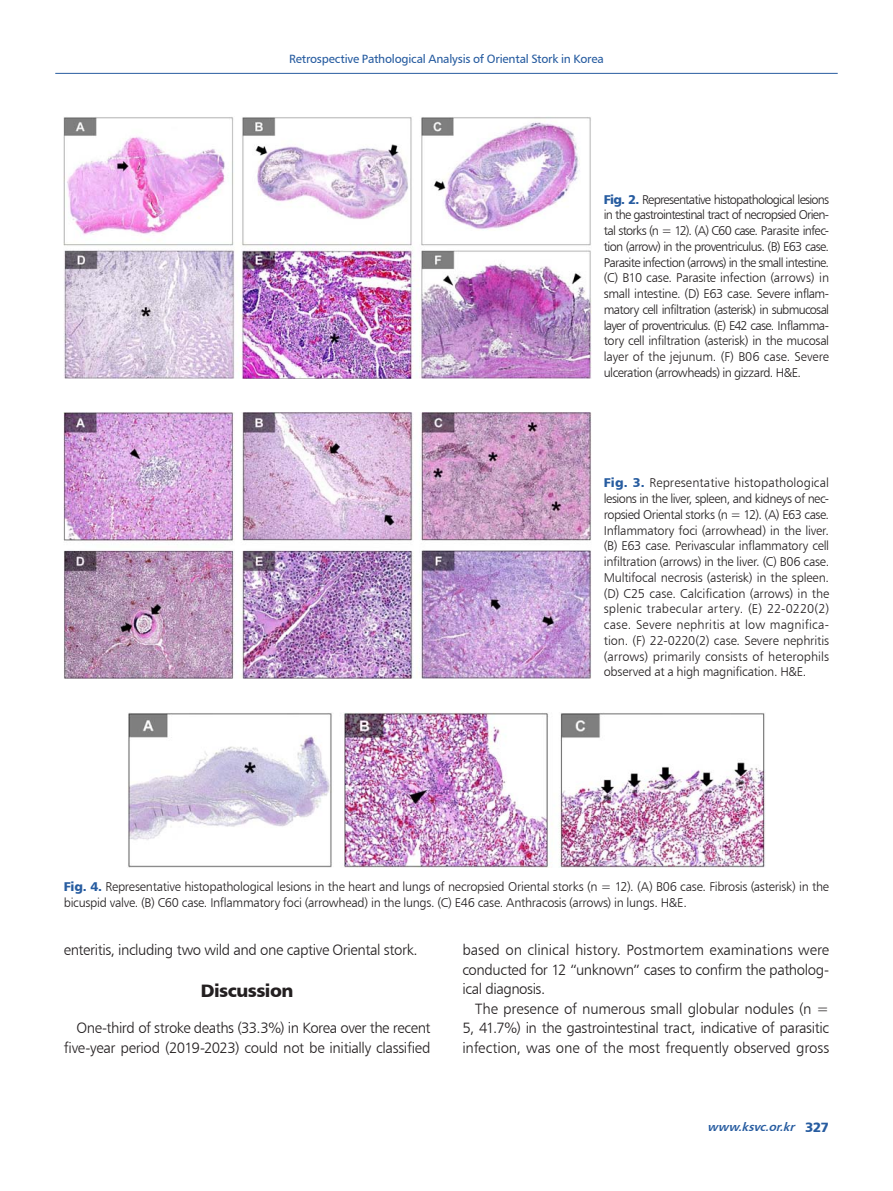
<style>
.page{position:relative;width:893px;height:1191px;background:#fff}
.page>*{position:absolute;margin:0;border:0;box-sizing:border-box;transform-origin:0 0}
.t1{font:18px "Humanist 777 BT Black B";letter-spacing:-.03em;color:#231f20}
.t2{font:15px/19.5px "Humanist 777 BT Light B";letter-spacing:-.02em;color:#231f20;text-align:right}
.t3{font:12.75px/15.8px "Humanist 777 BT Light B";letter-spacing:-.02em;color:#231f20;text-align:justify}
.t4{font:12px "Humanist 777 BT Roman B";letter-spacing:-.015em;color:#275ca0}
.t5{font:italic 12px "Humanist 777 BT Bold B";color:#275ca0}
.s1{font-family:"Humanist 777 BT Black B";color:#275ca0}
.s2{font-family:"Humanist 777 BT Black B";font-style:normal;font-size:13.5px}
</style>
<div class="page">
<hr style="left:55px;top:73px;width:783px;height:1px;background:#275ca0">
<img style="left:64px;top:117px;width:527px;height:262px">
<img style="left:64px;top:413px;width:527px;height:265px">
<img style="left:128px;top:712px;width:637px;height:155px">
<p class="t4" style="left:289px;top:51px;width:316px">Retrospective Pathological Analysis of Oriental Stork in Korea</p>
<p class="t3" style="left:604px;top:191px;width:227px"><span class="s1">Fig. 2.</span> Representative histopathological lesions in the gastrointestinal tract of necropsied Orien&shy;tal storks (n = 12). (A) C60 case. Parasite infec&shy;tion (arrow) in the proventriculus. (B) E63 case.<br>Parasite infection (arrows) in the small intestine. (C) B10 case. Parasite infection (arrows) in small intestine. (D) E63 case. Severe inflam&shy;matory cell infiltration (asterisk) in submucosal layer of proventriculus. (E) E42 case. Inflamma&shy;tory cell infiltration (asterisk) in the mucosal layer of the jejunum. (F) B06 case. Severe ulceration (arrowheads) in gizzard. H&amp;E.</p>
<p class="t3" style="left:604px;top:475px;width:227px"><span class="s1">Fig. 3.</span> Representative histopathological lesions in the liver, spleen, and kidneys of nec&shy;ropsied Oriental storks (n = 12). (A) E63 case.<br>Inflammatory foci (arrowhead) in the liver. (B) E63 case. Perivascular inflammatory cell infiltration (arrows) in the liver. (C) B06 case.<br>Multifocal necrosis (asterisk) in the spleen. (D) C25 case. Calcification (arrows) in the splenic trabecular artery. (E) 22-0220(2) case. Severe nephritis at low magnifica&shy;tion. (F) 22-0220(2) case. Severe nephritis (arrows) primarily consists of heterophils observed at a high magnification. H&amp;E.</p>
<p class="t3" style="left:64px;top:878px;width:767px"><span class="s1">Fig. 4.</span> Representative histopathological lesions in the heart and lungs of necropsied Oriental storks (n = 12). (A) B06 case. Fibrosis (asterisk) in the bicuspid valve. (B) C60 case. Inflammatory foci (arrowhead) in the lungs. (C) E46 case. Anthracosis (arrows) in lungs. H&amp;E.</p>
<p class="t2" style="left:64px;top:940px;width:355px">enteritis, including two wild and one captive Oriental stork.</p>
<p class="t1" style="left:201px;top:979px;width:94px">Discussion</p>
<p class="t2" style="left:64px;top:1018px;width:368px">One-third of stroke deaths (33.3%) in Korea over the recent five-year period (2019-2023) could not be initially classified</p>
<p class="t2" style="left:462px;top:940px;width:368px">based on clinical history. Postmortem examinations were</p>
<p class="t2" style="left:462px;top:959px;width:368px">conducted for 12 “unknown” cases to confirm the patholog-</p>
<p class="t2" style="left:462px;top:979px;width:84px">ical diagnosis.</p>
<p class="t2" style="left:475px;top:998px;width:355px">The presence of numerous small globular nodules (n =</p>
<p class="t2" style="left:462px;top:1018px;width:368px">5, 41.7%) in the gastrointestinal tract, indicative of parasitic</p>
<p class="t2" style="left:462px;top:1037px;width:368px">infection, was one of the most frequently observed gross</p>
<p class="t5" style="left:707px;top:1119px;width:123px">www.ksvc.or.kr <span class="s2">3 2 7</span></p>
</div>
